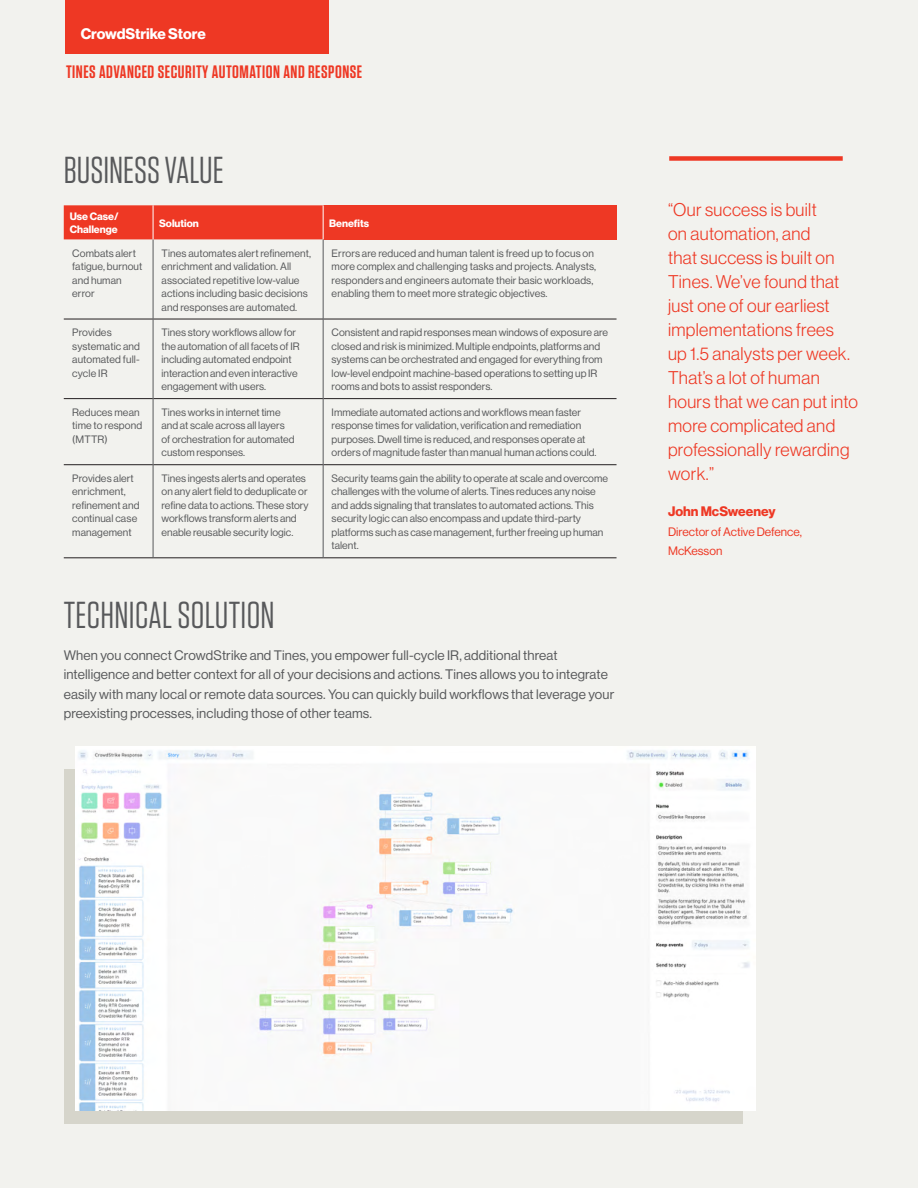
<style>
.page{position:relative;width:918px;height:1188px;background:#f2f2ee}
.page>*{position:absolute;margin:0;border:0;box-sizing:border-box;transform-origin:0 0}
.t1{font:37.5px "Tungsten";letter-spacing:.005em;color:#58595b}
.t2{font:300 18px/24px "Haas Grot Disp 45";letter-spacing:.02em;color:#ee3824}
.t3{font:600 18px "Tungsten";letter-spacing:.03em;color:#ee3824}
.t4{font:700 15px "Haas Grot Disp 75";letter-spacing:-.005em;color:#fff}
.t5{font:13.5px/19.5px "Haas Grot Disp 55 Roman";letter-spacing:.01em;color:#58595b}
.t6{font:700 13.5px "Haas Grot Disp 75";color:#ee3824}
.t7{font:12px/19.5px "Haas Grot Disp 55 Roman";color:#ee3824}
.t8{font:10.5px/13.5px "Haas Grot Disp 55 Roman";color:#58595b}
.t9{font:700 10.5px/13.5px "Haas Grot Disp 75";color:#fff}
</style>
<div class="page">
<div style="left:65px;top:0;width:263px;height:53px;background:#ee3824"></div>
<div style="left:64px;top:770px;width:678px;height:354px;background:#d6d5cb"></div>
<img style="left:76px;top:747px;width:679px;height:363px">
<div style="left:64px;top:205px;width:259px;height:34px;background:#ee3824"></div>
<div style="left:323px;top:205px;width:294px;height:34px;background:#ee3824"></div>
<hr style="left:64px;top:319px;width:89px;height:1px;background:#231f20">
<hr style="left:153px;top:319px;width:170px;height:1px;background:#231f20">
<hr style="left:323px;top:319px;width:294px;height:1px;background:#231f20">
<hr style="left:64px;top:398px;width:89px;height:1px;background:#231f20">
<hr style="left:153px;top:398px;width:170px;height:1px;background:#231f20">
<hr style="left:323px;top:398px;width:294px;height:1px;background:#231f20">
<hr style="left:64px;top:464px;width:89px;height:1px;background:#231f20">
<hr style="left:153px;top:464px;width:170px;height:1px;background:#231f20">
<hr style="left:323px;top:464px;width:294px;height:1px;background:#231f20">
<hr style="left:64px;top:558px;width:89px;height:1px;background:#231f20">
<hr style="left:153px;top:558px;width:170px;height:1px;background:#231f20">
<hr style="left:323px;top:558px;width:294px;height:1px;background:#231f20">
<hr style="left:153px;top:239px;width:1px;height:80px;background:#58595b">
<hr style="left:323px;top:239px;width:1px;height:80px;background:#58595b">
<hr style="left:153px;top:319px;width:1px;height:80px;background:#58595b">
<hr style="left:323px;top:319px;width:1px;height:80px;background:#58595b">
<hr style="left:153px;top:399px;width:1px;height:66px;background:#58595b">
<hr style="left:323px;top:399px;width:1px;height:66px;background:#58595b">
<hr style="left:153px;top:465px;width:1px;height:93px;background:#58595b">
<hr style="left:323px;top:465px;width:1px;height:93px;background:#58595b">
<hr style="left:153px;top:205px;width:1px;height:34px;background:#fff">
<hr style="left:323px;top:205px;width:1px;height:34px;background:#fff">
<div style="left:669px;top:156px;width:174px;height:5px;background:#ee3824"></div>
<h3 class="t4" style="left:81px;top:25px;width:127px">CrowdStrike Store</h3>
<h2 class="t3" style="left:66px;top:62px;width:298px">TINES ADVANCED SECURITY AUTOMATION AND RESPONSE</h2>
<h1 class="t1" style="left:64px;top:151px;width:161px">BUSINESS VALUE</h1>
<p class="t9" style="left:70px;top:210px;width:50px">Use Case/<br>Challenge</p>
<p class="t9" style="left:159px;top:216px;width:41px">Solution</p>
<p class="t9" style="left:329px;top:216px;width:42px">Benefits</p>
<p class="t8" style="left:72px;top:246px;width:72px">Combats alert fatigue, burnout and human error</p>
<p class="t8" style="left:162px;top:246px;width:151px">Tines automates alert refinement, enrichment and validation. All associated repetitive low-value actions including basic decisions and responses are automated.</p>
<p class="t8" style="left:332px;top:246px;width:266px">Errors are reduced and human talent is freed up to focus on more complex and challenging tasks and projects. Analysts, responders and engineers automate their basic workloads, enabling them to meet more strategic objectives.</p>
<p class="t8" style="left:72px;top:326px;width:69px">Provides systematic and automated full&shy;cycle IR</p>
<p class="t8" style="left:162px;top:326px;width:140px">Tines story workflows allow for the automation of all facets of IR including automated endpoint interaction and even interactive engagement with users.</p>
<p class="t8" style="left:332px;top:326px;width:278px">Consistent and rapid responses mean windows of exposure are closed and risk is minimized. Multiple endpoints, platforms and systems can be orchestrated and engaged for everything from low-level endpoint machine-based operations to setting up IR rooms and bots to assist responders.</p>
<p class="t8" style="left:72px;top:405px;width:71px">Reduces mean time to respond (MTTR)</p>
<p class="t8" style="left:162px;top:405px;width:135px">Tines works in internet time and at scale across all layers of orchestration for automated custom responses.</p>
<p class="t8" style="left:332px;top:405px;width:266px">Immediate automated actions and workflows mean faster response times for validation, verification and remediation purposes. Dwell time is reduced, and responses operate at orders of magnitude faster than manual human actions could.</p>
<p class="t8" style="left:72px;top:472px;width:69px">Provides alert enrichment, refinement and continual case management</p>
<p class="t8" style="left:162px;top:472px;width:149px">Tines ingests alerts and operates on any alert field to deduplicate or refine data to actions. These story workflows transform alerts and enable reusable security logic.</p>
<p class="t8" style="left:332px;top:472px;width:278px">Security teams gain the ability to operate at scale and overcome challenges with the volume of alerts. Tines reduces any noise and adds signaling that translates to automated actions. This security logic can also encompass and update third-party platforms such as case management, further freeing up human talent.</p>
<h1 class="t1" style="left:64px;top:595px;width:212px">TECHNICAL SOLUTION</h1>
<p class="t5" style="left:64px;top:646px;width:552px">When you connect CrowdStrike and Tines, you empower full-cycle IR, additional threat intelligence and better context for all of your decisions and actions. Tines allows you to integrate easily with many local or remote data sources. You can quickly build workflows that leverage your preexisting processes, including those of other teams.</p>
<p class="t2" style="left:668px;top:197px;width:192px">“Our success is built<br>on automation, and<br>that success is built on<br>Tines. We’ve found that just one of our earliest implementations frees<br>up 1.5 analysts per week.<br>That’s a lot of human hours that we can put into more complicated and professionally rewarding work.”</p>
<p class="t6" style="left:668px;top:504px;width:109px">John McSweeney</p>
<p class="t7" style="left:668px;top:522px;width:135px">Director of Active Defence,<br>McKesson</p>
</div>
